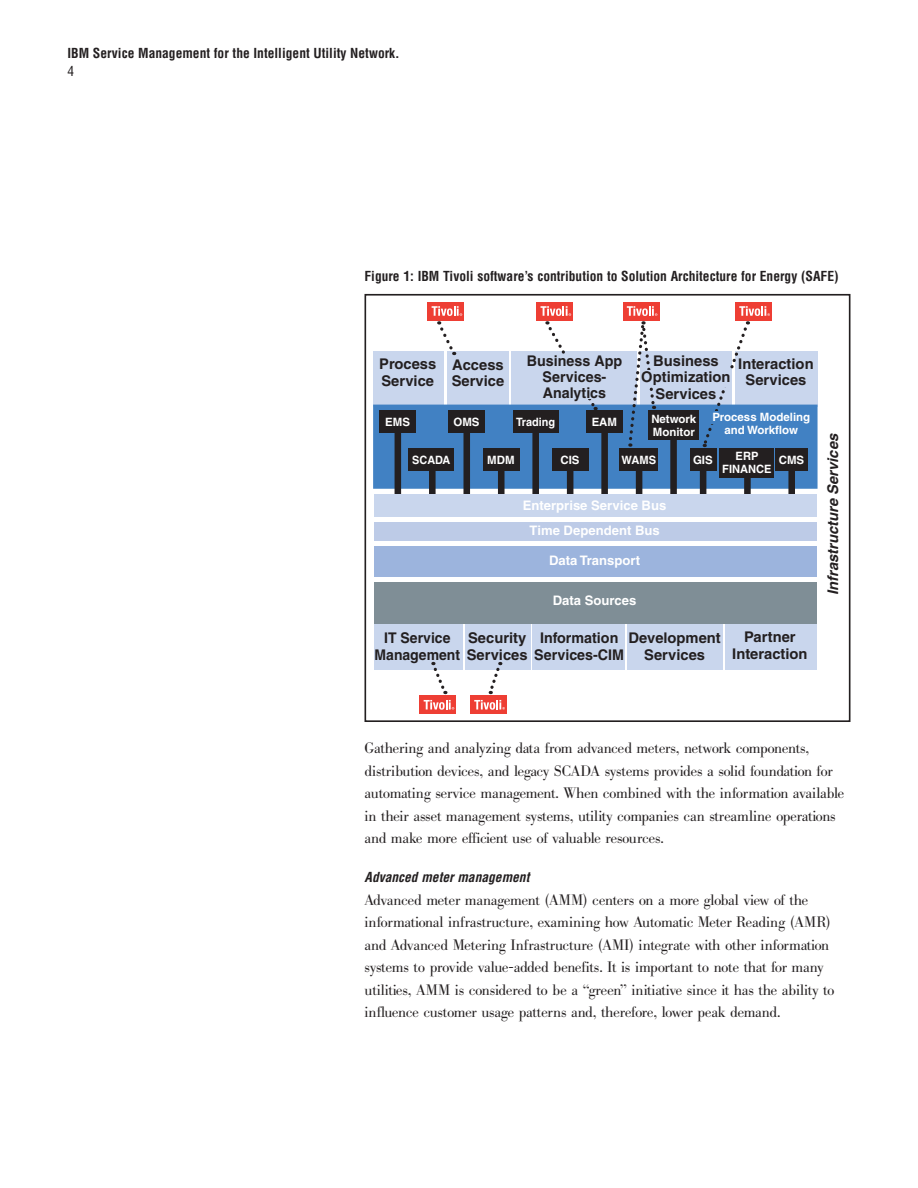
<style>
.page{position:relative;width:918px;height:1188px;background:#fff}
.page>*{position:absolute;margin:0;border:0;box-sizing:border-box;transform-origin:0 0}
.Body_3{font:15px/22.5px "IBM Bodoni BE Light";letter-spacing:-.02em;color:#231f20}
.t1{font:700 14.7px/16.4px "Helvetica";color:#231f20;text-align:center}
.t2{font:italic 700 14.7px "Helvetica";color:#231f20}
.t3{font:700 14.7px/16.4px "Helvetica";color:#231f20;text-align:center;scale:.95 1}
.Heading_2{font:700 condensed 13.5px "Helvetica";color:#231f20}
.Heading_2-2{font:italic 700 condensed 13.5px "Helvetica";color:#231f20}
.t4{font:700 13.05px/25.8px "Helvetica";color:#fff;text-align:center}
.t5{font:700 11.4px/13px "Helvetica";color:#fff;text-align:center}
.t6{font:700 11.4px "Helvetica";color:#fff;scale:.95 1}
</style>
<div class="page">
<div style="left:628px;top:623px;width:95px;height:46px;background:#c9d6ed"></div>
<div style="left:533px;top:623px;width:92px;height:46px;background:#c9d6ed"></div>
<div style="left:465px;top:623px;width:66px;height:46px;background:#c9d6ed"></div>
<div style="left:374px;top:623px;width:89px;height:46px;background:#c9d6ed"></div>
<div style="left:725px;top:623px;width:92px;height:46px;background:#c9d6ed"></div>
<div style="left:428px;top:302px;width:36px;height:19px;background:#ee3e34"></div>
<div style="left:640px;top:351px;width:92px;height:56px;background:#c9d6ed"></div>
<div style="left:735px;top:351px;width:83px;height:56px;background:#c9d6ed"></div>
<div style="left:447px;top:351px;width:61px;height:55px;background:#c9d6ed"></div>
<div style="left:512px;top:351px;width:125px;height:55px;background:#c9d6ed"></div>
<div style="left:373px;top:351px;width:71px;height:55px;background:#c9d6ed"></div>
<div style="left:374px;top:405px;width:443px;height:83px;background:#4181c3"></div>
<div style="left:373px;top:405px;width:445px;height:84px;border:2px solid #4181c3"></div>
<div style="left:374px;top:522px;width:443px;height:19px;background:#bdcbe7"></div>
<div style="left:374px;top:546px;width:443px;height:31px;background:#9cb4dd"></div>
<div style="left:380px;top:411px;width:36px;height:22px;background:#231f20"></div>
<div style="left:395px;top:431px;width:6px;height:66px;background:#231f20"></div>
<div style="left:408px;top:448px;width:45px;height:23px;background:#231f20"></div>
<div style="left:429px;top:469px;width:7px;height:41px;background:#231f20"></div>
<div style="left:448px;top:411px;width:37px;height:22px;background:#231f20"></div>
<div style="left:463px;top:431px;width:7px;height:66px;background:#231f20"></div>
<div style="left:483px;top:448px;width:37px;height:23px;background:#231f20"></div>
<div style="left:498px;top:469px;width:7px;height:41px;background:#231f20"></div>
<div style="left:514px;top:411px;width:45px;height:22px;background:#231f20"></div>
<div style="left:532px;top:431px;width:7px;height:66px;background:#231f20"></div>
<div style="left:552px;top:448px;width:37px;height:23px;background:#231f20"></div>
<div style="left:567px;top:469px;width:6px;height:42px;background:#231f20"></div>
<div style="left:586px;top:411px;width:37px;height:22px;background:#231f20"></div>
<div style="left:601px;top:431px;width:7px;height:66px;background:#231f20"></div>
<div style="left:619px;top:448px;width:39px;height:23px;background:#231f20"></div>
<div style="left:636px;top:469px;width:6px;height:45px;background:#231f20"></div>
<div style="left:648px;top:411px;width:51px;height:29px;background:#231f20"></div>
<div style="left:670px;top:431px;width:7px;height:66px;background:#231f20"></div>
<div style="left:690px;top:448px;width:27px;height:23px;background:#231f20"></div>
<div style="left:700px;top:469px;width:6px;height:38px;background:#231f20"></div>
<div style="left:719px;top:448px;width:55px;height:30px;background:#231f20"></div>
<div style="left:744px;top:469px;width:7px;height:38px;background:#231f20"></div>
<div style="left:776px;top:448px;width:32px;height:23px;background:#231f20"></div>
<div style="left:788px;top:469px;width:7px;height:37px;background:#231f20"></div>
<div style="left:374px;top:494px;width:443px;height:23px;background:#c9d6ed"></div>
<div style="left:374px;top:582px;width:443px;height:41px;background:#7f8e96"></div>
<svg style="left:432px;top:306px;width:30px;height:49px"></svg>
<div style="left:537px;top:302px;width:36px;height:19px;background:#ee3e34"></div>
<svg style="left:541px;top:306px;width:57px;height:104px"></svg>
<div style="left:530px;top:356px;width:75px;height:43px;background:#c9d6ed"></div>
<div style="left:623px;top:302px;width:36px;height:19px;background:#ee3e34"></div>
<svg style="left:627px;top:306px;width:30px;height:141px"></svg>
<div style="left:420px;top:695px;width:36px;height:19px;background:#ee3e34"></div>
<svg style="left:424px;top:700px;width:30px;height:10px"></svg>
<svg style="left:431px;top:662px;width:17px;height:32px"></svg>
<div style="left:470px;top:695px;width:37px;height:19px;background:#ee3e34"></div>
<svg style="left:474px;top:700px;width:31px;height:10px"></svg>
<svg style="left:487px;top:662px;width:15px;height:32px"></svg>
<div style="left:735px;top:302px;width:37px;height:19px;background:#ee3e34"></div>
<svg style="left:701px;top:306px;width:69px;height:141px"></svg>
<div style="left:643px;top:370px;width:89px;height:16px;background:#c9d6ed"></div>
<div style="left:708px;top:412px;width:29px;height:12px;background:#4181c3"></div>
<div style="left:365px;top:294px;width:485px;height:428px;border:2px solid #231f20"></div>
<p class="Heading_2" style="left:68px;top:45px;width:334px">IBM Service Management for the Intelligent Utility Network.</p>
<p class="Heading_2" style="left:364px;top:267px;width:476px">Figure 1: IBM Tivoli software’s contribution to Solution Architecture for Energy (SAFE)</p>
<p class="t1" style="left:527px;top:352px;width:97px">Business App<br>Services-<br>Analytics</p>
<p class="t1" style="left:641px;top:352px;width:91px">Business<br>Optimization<br>Services</p>
<p class="t5" style="left:712px;top:411px;width:99px">Process Modeling and Workflow</p>
<p class="t1" style="left:379px;top:356px;width:59px;text-align:left">Process<br>Service</p>
<p class="t1" style="left:452px;top:356px;width:54px;text-align:left">Access<br>Service</p>
<p class="t1" style="left:738px;top:355px;width:77px">Interaction<br>Services</p>
<p class="t5" style="left:385px;top:415px;width:26px">EMS</p>
<p class="t6" style="left:412px;top:453px;width:42px">SCADA</p>
<p class="t5" style="left:651px;top:412px;width:47px;text-align:left">Network<br>Monitor</p>
<p class="t5" style="left:693px;top:453px;width:21px">GIS</p>
<p class="t5" style="left:722px;top:450px;width:51px">ERP<br>FINANCE</p>
<p class="t5" style="left:779px;top:453px;width:27px">CMS</p>
<p class="t4" style="left:523px;top:492px;width:145px">Enterprise Service Bus<br>Time Dependent Bus</p>
<p class="t4" style="left:549px;top:547px;width:93px">Data Transport</p>
<p class="t5" style="left:453px;top:415px;width:28px">OMS</p>
<p class="t5" style="left:592px;top:415px;width:27px">EAM</p>
<p class="t6" style="left:516px;top:415px;width:43px">Trading</p>
<p class="t5" style="left:560px;top:453px;width:21px">CIS</p>
<p class="t5" style="left:622px;top:453px;width:36px">WAMS</p>
<p class="t5" style="left:487px;top:453px;width:29px">MDM</p>
<p class="t4" style="left:553px;top:587px;width:85px">Data Sources</p>
<p class="t3" style="left:375px;top:630px;width:92px">IT Service<br>Management</p>
<p class="t1" style="left:467px;top:630px;width:62px;text-align:left">Security<br>Services</p>
<p class="t1" style="left:534px;top:630px;width:91px">Information<br>Services-CIM</p>
<p class="t1" style="left:732px;top:629px;width:77px">Partner<br>Interaction</p>
<p class="t1" style="left:629px;top:630px;width:94px">Development<br>Services</p>
<p class="t2" style="left:824px;top:595px;width:163px;rotate:-90deg">Infrastructure Services</p>
<p class="Body_3" style="left:364px;top:737px;width:482px">Gathering and analyzing data from advanced meters, network components, distribution devices, and legacy SCADA systems provides a solid foundation for automating service management. When combined with the information available in their asset management systems, utility companies can streamline operations and make more efficient use of valuable resources.</p>
<p class="Heading_2-2" style="left:364px;top:869px;width:166px">Advanced meter management</p>
<p class="Body_3" style="left:364px;top:889px;width:472px">Advanced meter management (AMM) centers on a more global view of the informational infrastructure, examining how Automatic Meter Reading (AMR) and Advanced Metering Infrastructure (AMI) integrate with other information systems to provide value-added benefits. It is important to note that for many utilities, AMM is considered to be a “green” initiative since it has the ability to influence customer usage patterns and, therefore, lower peak demand.</p>
</div>
